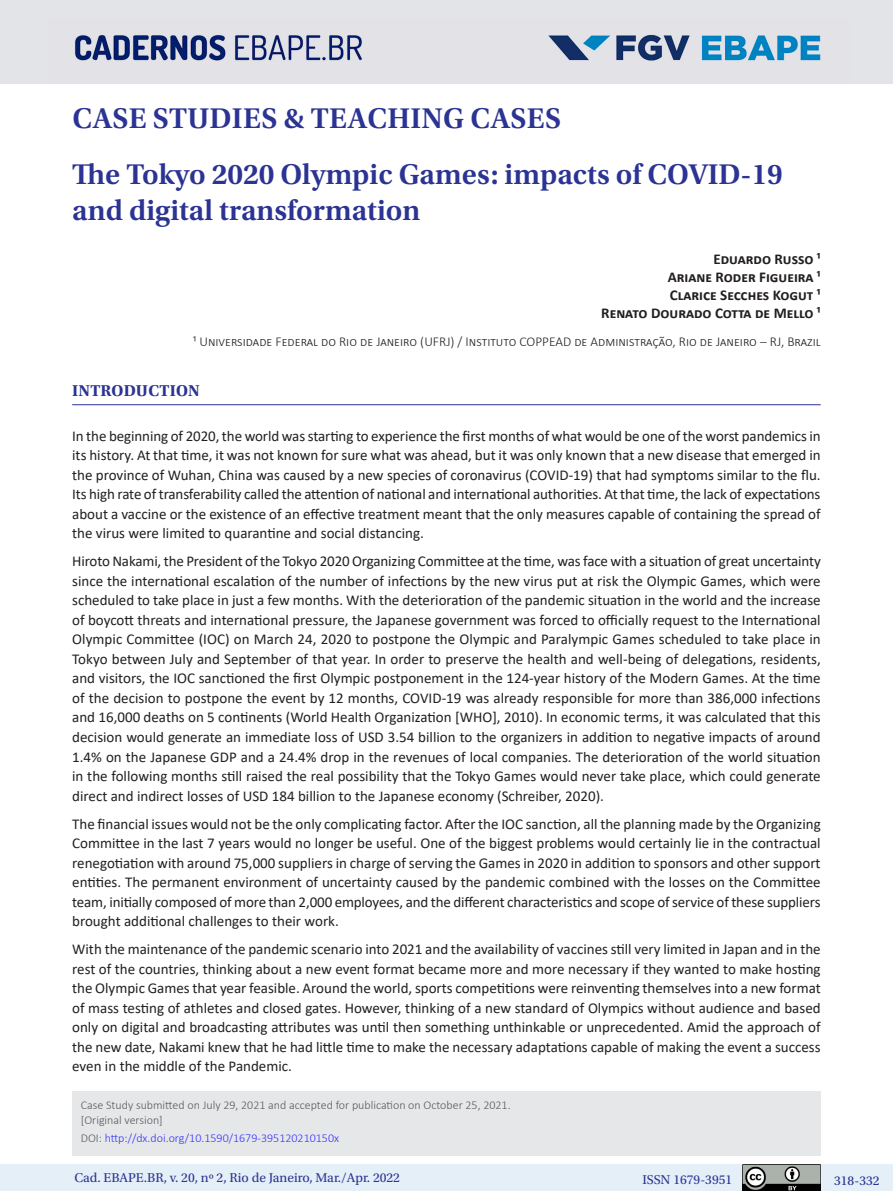
<style>
.page{position:relative;width:893px;height:1191px;background:#fff}
.page>*{position:absolute;margin:0;border:0;box-sizing:border-box;transform-origin:0 0}
._01_título_PT{font:600 30px/36px "Utopia Std";color:#2b3393}
._07_1_sub_1{font:700 16.5px "Utopia Std";letter-spacing:.01em;color:#2b3393}
._06_0_texto{font:15px/19.5px "Calibri";color:#231f20;text-align:justify}
._02_autores{font:700 15px "Calibri";color:#231f20}
._02_autores_-_tit{font:300 13.5px "Calibri";color:#231f20}
.t1{font:13.5px "Utopia Std";color:#2b3393}
._06_3_nota_de_rodape{font:300 12px "Calibri";color:#57585a}
._06_3_nota_de_rodape-2{font:300 12px "Calibri";color:#33f}
.s1{color:#57585a}
</style>
<div class="page">
<div style="left:0;top:1164px;width:893px;height:27px;background:#e4eff8"></div>
<img style="left:743px;top:1164px;width:78px;height:27px">
<div style="left:0;top:0;width:893px;height:84px;background:#e3e4e8"></div>
<img style="left:74px;top:34px;width:747px;height:27px">
<hr style="left:72px;top:404px;width:749px;height:1px;background:#2b3393">
<div style="left:72px;top:1091px;width:749px;height:64px;background:#e6e7e9"></div>
<p class="_01_título_PT" style="left:72px;top:101px;width:490px">CASE STUDIES &amp; TEACHING CASES</p>
<p class="_01_título_PT" style="left:72px;top:156px;width:712px">The Tokyo 2020 Olympic Games: impacts of COVID-19 and digital transformation</p>
<p class="_02_autores" style="left:713px;top:249px;width:109px">Eduardo Russo ¹</p>
<p class="_02_autores" style="left:668px;top:267px;width:154px">Ariane Roder Figueira ¹</p>
<p class="_02_autores" style="left:670px;top:285px;width:152px">Clarice Secches Kogut ¹</p>
<p class="_02_autores" style="left:601px;top:303px;width:221px">Renato Dourado Cotta de Mello ¹</p>
<p class="_02_autores_-_tit" style="left:193px;top:333px;width:629px">¹ Universidade Federal do Rio de Janeiro (UFRJ) / Instituto COPPEAD de Administração, Rio de Janeiro – RJ, Brazil</p>
<p class="_07_1_sub_1" style="left:72px;top:381px;width:129px">INTRODUCTION</p>
<p class="_06_0_texto" style="left:72px;top:426px;width:750px">In the beginning of 2020, the world was starting to experience the first months of what would be one of the worst pandemics in its history. At that time, it was not known for sure what was ahead, but it was only known that a new disease that emerged in the province of Wuhan, China was caused by a new species of coronavirus (COVID-19) that had symptoms similar to the flu.<br>Its high rate of transferability called the attention of national and international authorities. At that time, the lack of expectations about a vaccine or the existence of an effective treatment meant that the only measures capable of containing the spread of the virus were limited to quarantine and social distancing.</p>
<p class="_06_0_texto" style="left:72px;top:551px;width:750px">Hiroto Nakami, the President of the Tokyo 2020 Organizing Committee at the time, was face with a situation of great uncertainty since the international escalation of the number of infections by the new virus put at risk the Olympic Games, which were scheduled to take place in just a few months. With the deterioration of the pandemic situation in the world and the increase of boycott threats and international pressure, the Japanese government was forced to officially request to the International Olympic Committee (IOC) on March 24, 2020 to postpone the Olympic and Paralympic Games scheduled to take place in Tokyo between July and September of that year. In order to preserve the health and well-being of delegations, residents, and visitors, the IOC sanctioned the first Olympic postponement in the 124-year history of the Modern Games. At the time of the decision to postpone the event by 12 months, COVID-19 was already responsible for more than 386,000 infections and 16,000 deaths on 5 continents (World Health Organization [WHO], 2010). In economic terms, it was calculated that this decision would generate an immediate loss of USD 3.54 billion to the organizers in addition to negative impacts of around 1.4% on the Japanese GDP and a 24.4% drop in the revenues of local companies. The deterioration of the world situation in the following months still raised the real possibility that the Tokyo Games would never take place, which could generate direct and indirect losses of USD 184 billion to the Japanese economy (Schreiber, 2020).</p>
<p class="_06_0_texto" style="left:72px;top:813px;width:750px">The financial issues would not be the only complicating factor. After the IOC sanction, all the planning made by the Organizing Committee in the last 7 years would no longer be useful. One of the biggest problems would certainly lie in the contractual renegotiation with around 75,000 suppliers in charge of serving the Games in 2020 in addition to sponsors and other support entities. The permanent environment of uncertainty caused by the pandemic combined with the losses on the Committee team, initially composed of more than 2,000 employees, and the different characteristics and scope of service of these suppliers brought additional challenges to their work.</p>
<p class="_06_0_texto" style="left:72px;top:939px;width:750px">With the maintenance of the pandemic scenario into 2021 and the availability of vaccines still very limited in Japan and in the rest of the countries, thinking about a new event format became more and more necessary if they wanted to make hosting the Olympic Games that year feasible. Around the world, sports competitions were reinventing themselves into a new format of mass testing of athletes and closed gates. However, thinking of a new standard of Olympics without audience and based only on digital and broadcasting attributes was until then something unthinkable or unprecedented. Amid the approach of the new date, Nakami knew that he had little time to make the necessary adaptations capable of making the event a success even in the middle of the Pandemic.</p>
<p class="_06_3_nota_de_rodape" style="left:81px;top:1097px;width:431px">Case Study submitted on July 29, 2021 and accepted for publication on October 25, 2021.</p>
<p class="_06_3_nota_de_rodape" style="left:81px;top:1112px;width:84px">[Original version]</p>
<p class="_06_3_nota_de_rodape-2" style="left:81px;top:1130px;width:260px"><span class="s1">DOI:</span> http://dx.doi.org/10.1590/1679-395120210150x</p>
<p class="t1" style="left:74px;top:1170px;width:327px">Cad. EBAPE.BR, v. 20, nº 2, Rio de Janeiro, Mar./Apr. 2022</p>
<p class="t1" style="left:642px;top:1172px;width:91px">ISSN 1679-3951</p>
<p class="t1" style="left:834px;top:1173px;width:47px">318-332</p>
</div>
